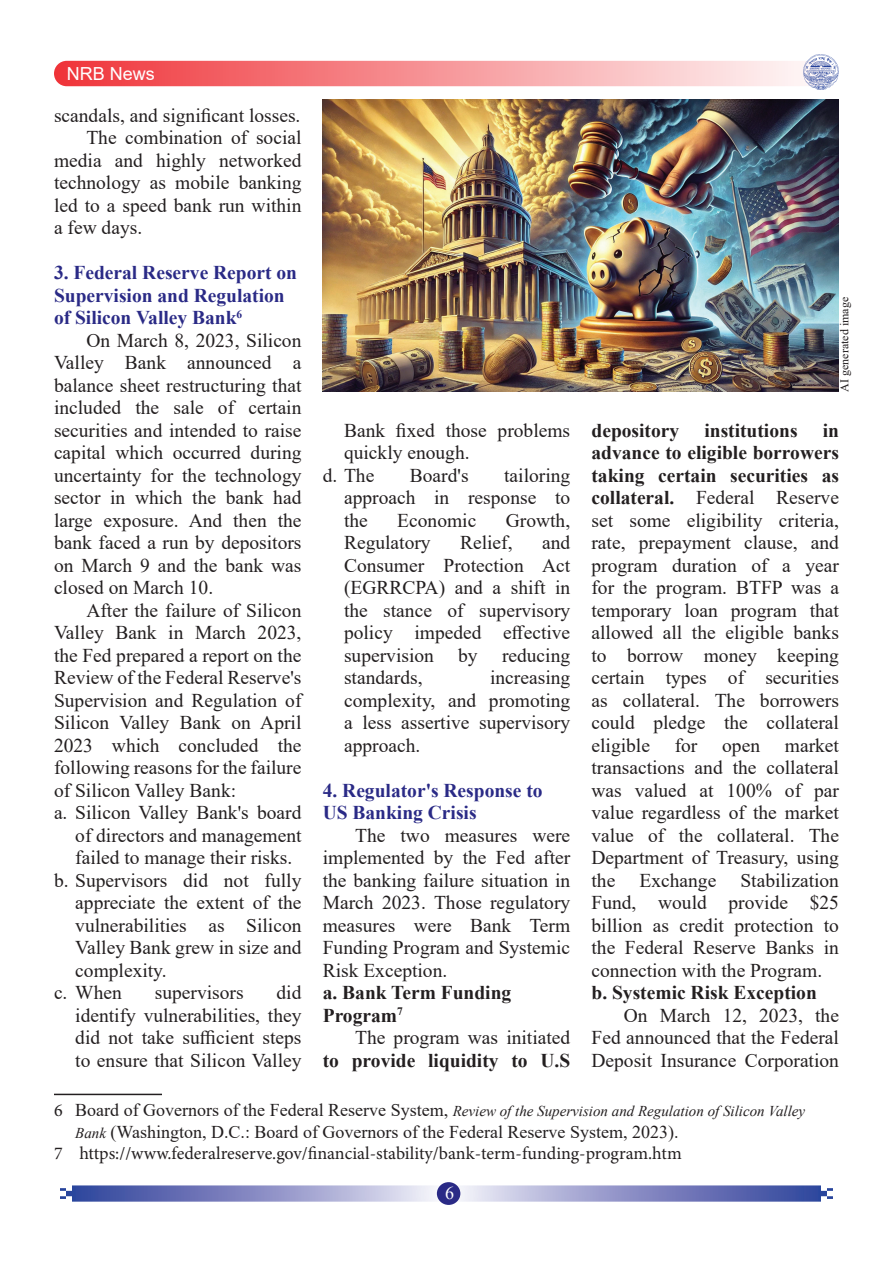
<style>
.page{position:relative;width:893px;height:1263px;background:#fff}
.page>*{position:absolute;margin:0;border:0;box-sizing:border-box;transform-origin:0 0}
.Body_Text{font:19.5px/22.5px "Times New Roman";color:#231f20;text-align:justify}
.Body_Text-2{font:700 19.5px/22.5px "Times New Roman";color:#231f20}
.Running{font:700 19.5px/22.5px "Times New Roman";color:#2a2a86}
.t1{font:18px "Minion Pro";color:#231f20}
.t2{font:18px "Times New Roman";color:#231f20}
.t3{font:18px "Arial";color:#fff}
.t4{font:18px "Times New Roman";color:#fff}
.t5{font:italic 15px "Times New Roman";color:#231f20}
.Pa3{font:12px "Times New Roman";color:#211d1e}
.s1{font-weight:700}
.s2{font-weight:400}
.s3{font-family:"Minion Pro";font-style:normal;font-size:18px}
.s4{font-style:normal;font-size:18px}
.s5{font-style:italic;font-size:15px}
</style>
<div class="page">
<div style="left:54px;top:61px;width:782px;height:25px;background:linear-gradient(to right,#ef3338,#fefdfd);border-radius:13px"></div>
<svg style="left:60px;top:1185px;width:773px;height:17px;background:#9197c9"></svg>
<div style="left:437px;top:1182px;width:23px;height:23px;background:#2a2a86;border-radius:50%"></div>
<svg style="left:803px;top:54px;width:36px;height:36px"></svg>
<hr style="left:54px;top:1094px;width:108px;height:1px;background:#231f20">
<img style="left:323px;top:99px;width:516px;height:293px">
<p class="t3" style="left:67px;top:62px;width:90px">NRB News</p>
<p class="Body_Text" style="left:54px;top:103px;width:248px">scandals, and significant losses.</p>
<p class="Body_Text" style="left:54px;top:126px;width:249px;text-indent:32px">The combination of social media and highly networked technology as mobile banking led to a speed bank run within a few days.</p>
<p class="Running" style="left:54px;top:261px;width:245px">3. Federal Reserve Report on<br>Supervision and Regulation of Silicon Valley Bank<sup>6</sup></p>
<p class="Body_Text" style="left:54px;top:328px;width:249px;text-indent:32px">On March 8, 2023, Silicon Valley Bank announced a balance sheet restructuring that included the sale of certain securities and intended to raise capital which occurred during uncertainty for the technology sector in which the bank had large exposure. And then the bank faced a run by depositors on March 9 and the bank was closed on March 10.</p>
<p class="Body_Text" style="left:54px;top:598px;width:249px;text-indent:32px">After the failure of Silicon Valley Bank in March 2023, the Fed prepared a report on the Review of the Federal Reserve's Supervision and Regulation of Silicon Valley Bank on April 2023 which concluded the following reasons for the failure of Silicon Valley Bank:</p>
<p class="Body_Text" style="left:75px;top:801px;width:228px;text-indent:-21px">a. Silicon Valley Bank's board of directors and management failed to manage their risks.</p>
<p class="Body_Text" style="left:75px;top:868px;width:228px;text-indent:-21px">b. Supervisors did not fully appreciate the extent of the vulnerabilities as Silicon Valley Bank grew in size and complexity.</p>
<p class="Body_Text" style="left:54px;top:981px;width:69px">c. When</p>
<p class="Body_Text" style="left:155px;top:981px;width:90px">supervisors</p>
<p class="Pa3" style="left:836px;top:392px;width:96px;rotate:-90deg">AI generated image</p>
<p class="Body_Text" style="left:344px;top:418px;width:228px">Bank fixed those problems quickly enough.</p>
<p class="Body_Text" style="left:323px;top:463px;width:53px">d. The</p>
<p class="Body_Text" style="left:410px;top:463px;width:60px">Board's</p>
<p class="Body_Text" style="left:591px;top:418px;width:249px;text-indent:231px"><span class="s1">in advance to eligible borrowers taking certain securities as collateral.</span> Federal Reserve set some eligibility criteria, rate, prepayment clause, and program duration of a year for the program. BTFP was a temporary loan program that allowed all the eligible banks to borrow money keeping certain types of securities as collateral. The borrowers could pledge the collateral eligible</p>
<p class="Body_Text-2" style="left:591px;top:418px;width:89px">depository</p>
<p class="Body_Text-2" style="left:704px;top:418px;width:95px">institutions</p>
<p class="Body_Text" style="left:344px;top:463px;width:228px;text-indent:160px">tailoring approach in response to the</p>
<p class="Body_Text" style="left:397px;top:508px;width:81px">Economic</p>
<p class="Body_Text" style="left:506px;top:508px;width:66px">Growth,</p>
<p class="Body_Text" style="left:344px;top:531px;width:88px">Regulatory</p>
<p class="Body_Text" style="left:460px;top:531px;width:54px">Relief,</p>
<p class="Body_Text" style="left:344px;top:531px;width:228px;text-indent:198px">and Consumer Protection Act (EGRRCPA) and a shift in the stance of supervisory policy impeded effective supervision by reducing standards,</p>
<p class="Body_Text" style="left:344px;top:666px;width:228px;text-indent:146px">increasing complexity, and promoting a less assertive supervisory approach.</p>
<p class="Running" style="left:323px;top:778px;width:221px">4. Regulator's Response to<br>US Banking Crisis</p>
<p class="Body_Text" style="left:323px;top:823px;width:249px;text-indent:32px">The two measures were implemented by the Fed after the banking failure situation in March 2023. Those regulatory measures were Bank Term Funding Program and Systemic Risk Exception.</p>
<p class="Body_Text-2" style="left:323px;top:981px;width:190px">a. Bank Term Funding<br>Program<sup>7</sup></p>
<p class="Body_Text-2" style="left:323px;top:1026px;width:249px;text-align:right"><span class="s2">The program was initiated<br></span>to provide liquidity to U.S</p>
<p class="Body_Text" style="left:591px;top:733px;width:249px;text-indent:193px">market transactions and the collateral was valued at 100% of par value regardless of the market value of the collateral. The Department of Treasury, using the Exchange Stabilization Fund, would provide $25 billion as credit protection to the Federal Reserve Banks in connection with the Program.</p>
<p class="Body_Text-2" style="left:591px;top:981px;width:227px">b. Systemic Risk Exception</p>
<p class="Body_Text" style="left:591px;top:1003px;width:249px;text-indent:32px">On March 12, 2023, the Fed announced that the Federal Deposit Insurance Corporation</p>
<p class="Body_Text" style="left:675px;top:733px;width:24px">for</p>
<p class="Body_Text" style="left:722px;top:733px;width:39px">open</p>
<p class="Body_Text" style="left:75px;top:981px;width:228px;text-indent:201px">did identify vulnerabilities, they did not take sufficient steps to ensure that Silicon Valley</p>
<p class="t5" style="left:54px;top:1101px;width:753px"><span class="s3">6</span> <span class="s4">Board of Governors of the Federal Reserve System,</span> Review of the Supervision and Regulation of Silicon Valley</p>
<p class="t2" style="left:75px;top:1119px;width:605px"><span class="s5">Bank</span> (Washington, D.C.: Board of Governors of the Federal Reserve System, 2023).</p>
<p class="t1" style="left:54px;top:1141px;width:629px">7 https://www.federalreserve.gov/financial-stability/bank-term-funding-program.htm</p>
<p class="t4" style="left:445px;top:1180px;width:10px">6</p>
</div>
